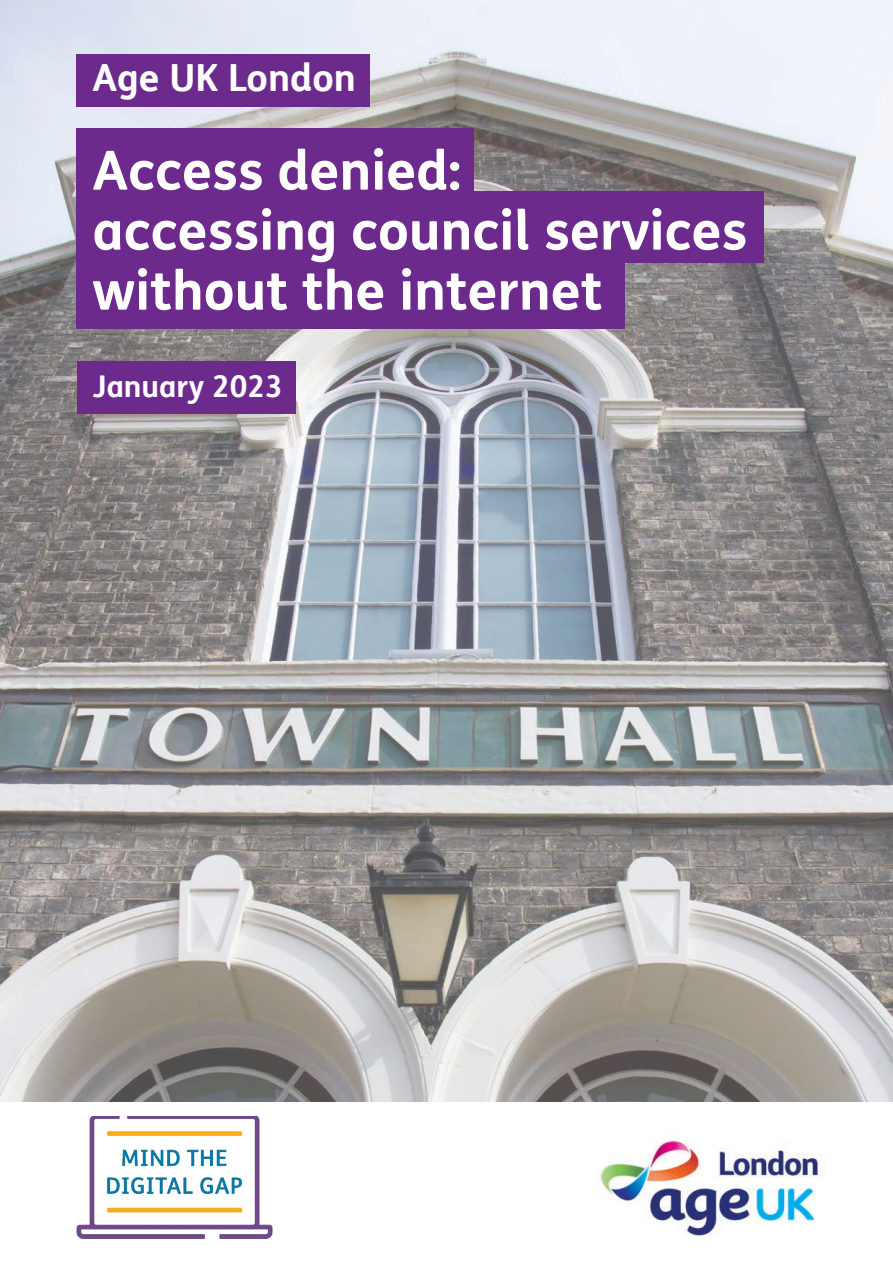
<style>
.page{position:relative;width:893px;height:1263px;background:#fff}
.page>*{position:absolute;margin:0;border:0;box-sizing:border-box;transform-origin:0 0}
.t1{font:700 54px/60px "FS Me";color:#fff}
.t2{font:700 37.5px "FS Me";color:#fff}
.t3{font:700 30px "FS Me";color:#fff}
</style>
<div class="page">
<img style="left:0;top:0;width:893px;height:1102px">
<img style="left:600px;top:1140px;width:224px;height:96px">
<div style="left:77px;top:129px;width:397px;height:71px;background:#6d2a8d"></div>
<div style="left:77px;top:191px;width:687px;height:72px;background:#6d2a8d"></div>
<div style="left:77px;top:257px;width:548px;height:71px;background:#6d2a8d"></div>
<div style="left:77px;top:361px;width:219px;height:52px;background:#6d2a8d"></div>
<div style="left:77px;top:54px;width:293px;height:52px;background:#6d2a8d"></div>
<img style="left:76px;top:1116px;width:197px;height:123px">
<p class="t2" style="left:92px;top:49px;width:265px">Age UK London</p>
<p class="t1" style="left:92px;top:138px;width:370px">Access denied:</p>
<p class="t1" style="left:92px;top:198px;width:656px">accessing council services without the internet</p>
<p class="t3" style="left:92px;top:363px;width:192px">January 2023</p>
</div>
